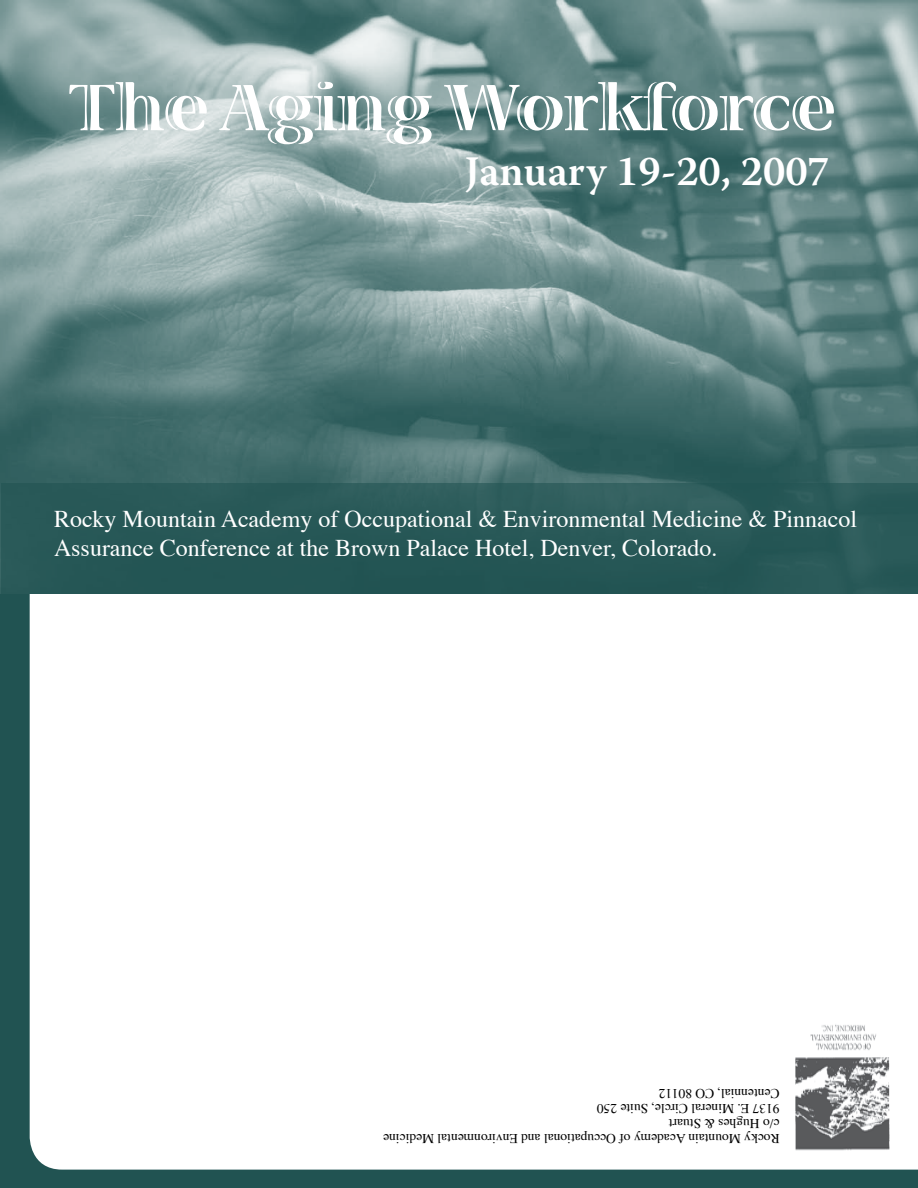
<style>
.page{position:relative;width:918px;height:1188px;background:#fff}
.page>*{position:absolute;margin:0;border:0;box-sizing:border-box;transform-origin:0 0}
.t1{font:700 66px "Viva Std";color:#fff}
.t2{font:600 42px "Warnock Pro";color:#fff}
.t3{font:24px/28.8px "Times";color:#fff}
.t4{font:13.5px/15px "Times";color:#000}
</style>
<div class="page">
<div style="left:1px;top:1px;width:917px;height:1187px;background:#215352"></div>
<div style="left:30px;top:594px;width:888px;height:576px;background:#fff"></div>
<img style="left:0;top:0;width:918px;height:594px">
<div style="left:2px;top:483px;width:916px;height:111px;background:#285857"></div>
<img style="left:791px;top:1015px;width:104px;height:138px">
<h1 class="t1" style="left:69px;top:74px;width:768px">The Aging Workforce</h1>
<h2 class="t2" style="left:465px;top:146px;width:366px">January 19-20, 2007</h2>
<p class="t3" style="left:54px;top:503px;width:805px">Rocky Mountain Academy of Occupational &amp; Environmental Medicine &amp; Pinnacol<br>Assurance Conference at the Brown Palace Hotel, Denver, Colorado.</p>
<p class="t4" style="left:779px;top:1147px;width:398px;rotate:-180deg">Rocky Mountain Academy of Occupational and Environmental Medicine c/o Hughes &amp; Stuart<br>9137 E. Mineral Circle, Suite 250<br>Centennial, CO 80112</p>
</div>
